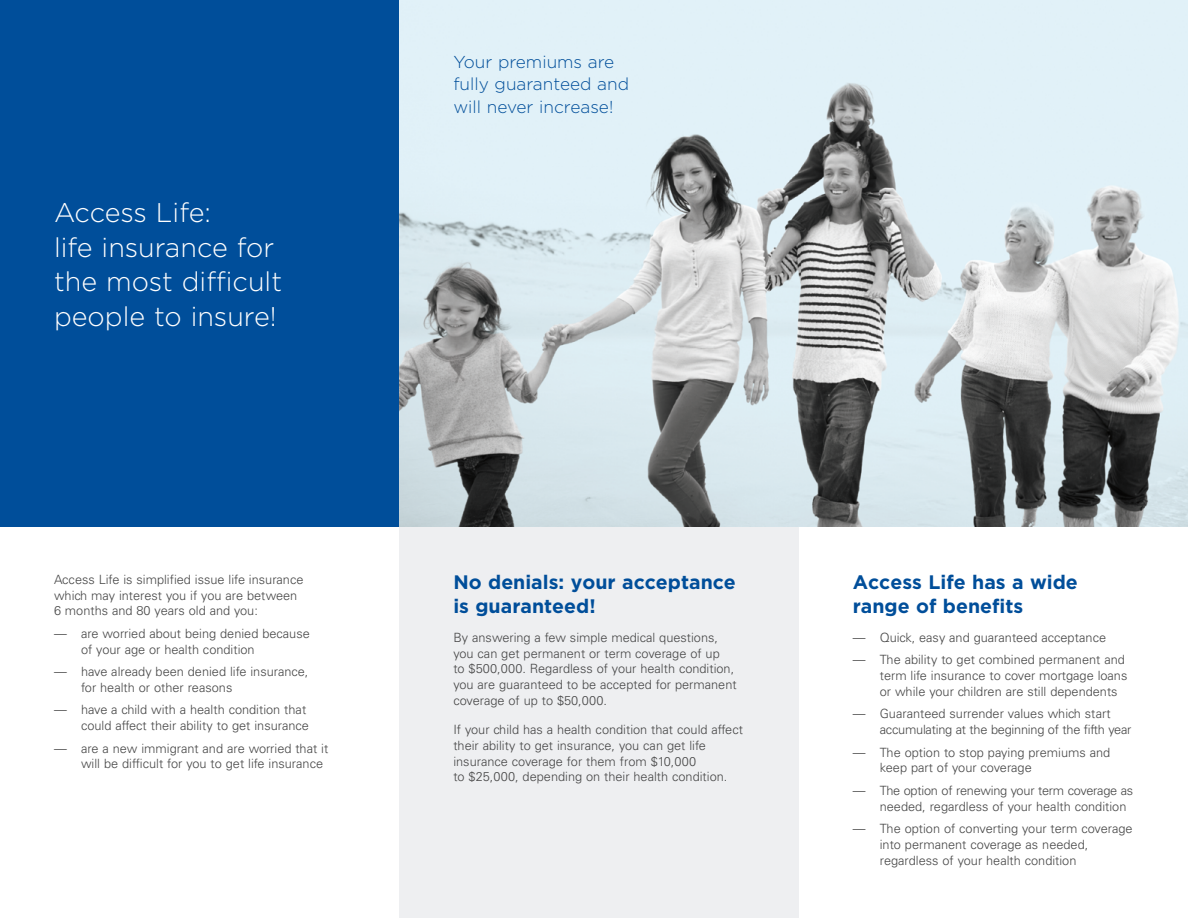
<style>
.page{position:relative;width:1188px;height:918px;background:#fff}
.page>*{position:absolute;margin:0;border:0;box-sizing:border-box;transform-origin:0 0}
.t1{font:300 27px/34.5px "Gotham";color:#fff}
.t2{font:700 19.5px/23.2px "Gotham";color:#004e9a}
.t3{font:300 17.25px/22.5px "Gotham";color:#004e9a}
.t4{font:300 12.75px/15.8px "Univers";color:#474747}
.t5{font:300 12.75px/15.8px "Univers";letter-spacing:-.02em;color:#474747}
</style>
<div class="page">
<div style="left:0;top:0;width:399px;height:526px;background:#004e9a"></div>
<div style="left:399px;top:526px;width:400px;height:392px;background:#eeeff1"></div>
<img style="left:399px;top:0;width:789px;height:526px">
<h1 class="t1" style="left:54px;top:195px;width:230px">Access Life:<br>life insurance for the most difficult people to insure!</h1>
<p class="t4" style="left:54px;top:571px;width:251px">Access Life is simplified issue life insurance which may interest you if you are between<br>6 months and 80 years old and you:</p>
<p class="t4" style="left:81px;top:625px;width:230px;text-indent:-27px">— are worried about being denied because of your age or health condition</p>
<p class="t4" style="left:81px;top:664px;width:229px;text-indent:-27px">— have already been denied life insurance, for health or other reasons</p>
<p class="t4" style="left:54px;top:702px;width:257px;text-align:right">— have a child with a health condition that could affect their ability to get insurance</p>
<p class="t4" style="left:81px;top:740px;width:249px;text-indent:-27px">— are a new immigrant and are worried that it will be difficult for you to get life insurance</p>
<h3 class="t3" style="left:453px;top:50px;width:177px">Your premiums are fully guaranteed and will never increase!</h3>
<h2 class="t2" style="left:453px;top:571px;width:284px">No denials: your acceptance is guaranteed!</h2>
<p class="t4" style="left:453px;top:629px;width:285px">By answering a few simple medical questions, you can get permanent or term coverage of up<br>to $500,000. Regardless of your health condition, you are guaranteed to be accepted for permanent coverage of up to $50,000.</p>
<p class="t4" style="left:453px;top:722px;width:291px">If your child has a health condition that could affect their ability to get insurance, you can get life insurance coverage for them from $10,000<br>to $25,000, depending on their health condition.</p>
<h2 class="t2" style="left:853px;top:571px;width:227px">Access Life has a wide range of benefits</h2>
<p class="t4" style="left:853px;top:629px;width:255px">— Quick, easy and guaranteed acceptance</p>
<p class="t4" style="left:880px;top:652px;width:249px;text-indent:-27px">— The ability to get combined permanent and term life insurance to cover mortgage loans or while your children are still dependents</p>
<p class="t5" style="left:880px;top:706px;width:253px;text-indent:-27px">— Guaranteed surrender values which start accumulating at the beginning of the fifth year</p>
<p class="t4" style="left:880px;top:744px;width:232px;text-indent:-27px">— The option to stop paying premiums and keep part of your coverage</p>
<p class="t4" style="left:880px;top:782px;width:255px;text-indent:-27px">— The option of renewing your term coverage as needed, regardless of your health condition</p>
<p class="t4" style="left:880px;top:821px;width:254px;text-indent:-27px">— The option of converting your term coverage into permanent coverage as needed, regardless of your health condition</p>
</div>
